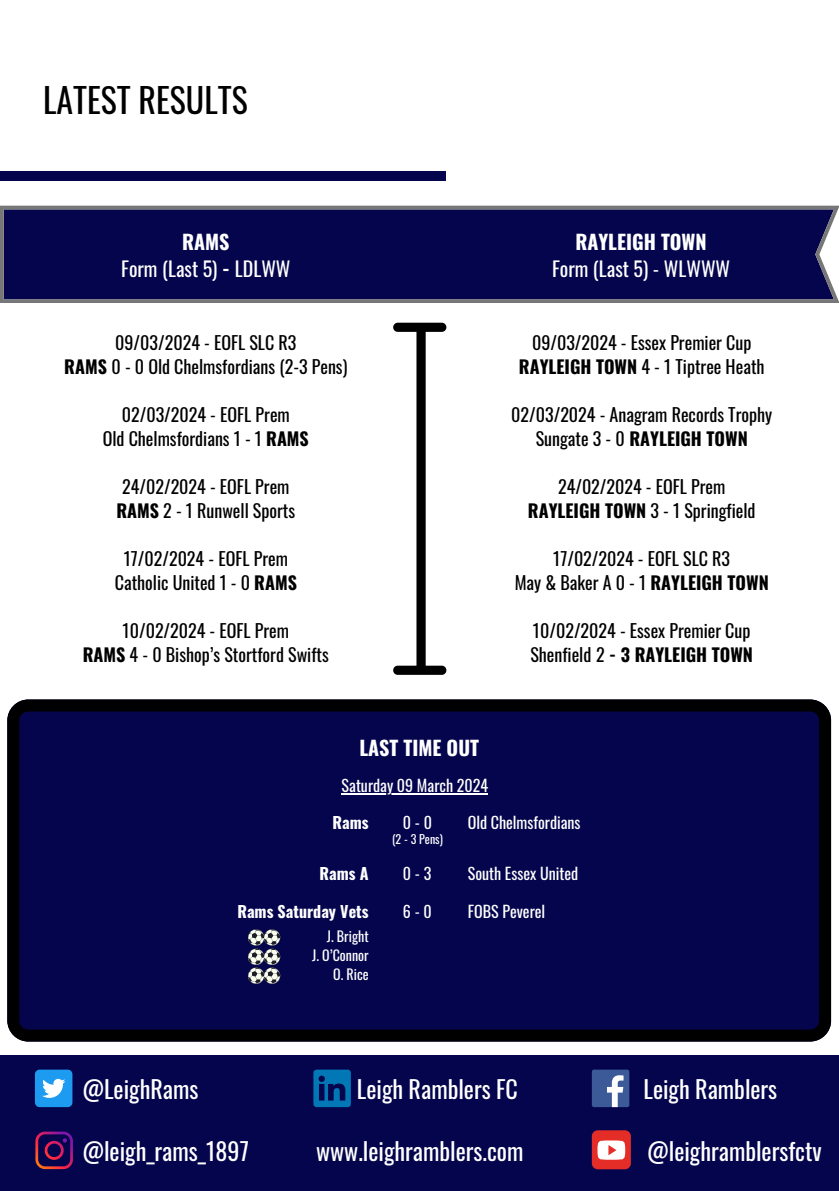
<style>
.page{position:relative;width:839px;height:1191px;background:#fff}
.page>*{position:absolute;margin:0;border:0;box-sizing:border-box;transform-origin:0 0}
.t1{font:33.8px "Oswald";color:#000}
.t2{font:24px "Oswald";color:#fff}
.t3{font:20px/27px "Oswald";color:#fff;text-align:center}
.t4{font:700 20px "Oswald";color:#fff}
.t5{font:18px/24px "Oswald";color:#000;text-align:center}
.t6{font:16px "Oswald";color:#fff}
.t7{font:700 16px "Oswald";color:#fff}
.t8{font:14px/19.2px "Oswald";color:#fff;text-align:right}
.t9{font:12px "Oswald";color:#fff}
.s1{font-weight:700}
</style>
<div class="page">
<div style="left:0;top:171px;width:445px;height:9px;background:#04054d"></div>
<svg style="left:393px;top:323px;width:53px;height:352px"></svg>
<svg style="left:0;top:206px;width:838px;height:97px;background:#101153"></svg>
<svg style="left:7px;top:700px;width:824px;height:342px;background:#040445"></svg>
<div style="left:0;top:1055px;width:838px;height:136px;background:#04054d"></div>
<svg style="left:35px;top:1132px;width:38px;height:37px"></svg>
<div style="left:591px;top:1070px;width:38px;height:37px;background:#3d5a98;border-radius:2px"></div>
<svg style="left:607px;top:1075px;width:16px;height:32px"></svg>
<div style="left:591px;top:1130px;width:39px;height:39px;background:#e52d27;border-radius:6px"></div>
<svg style="left:597px;top:1140px;width:28px;height:20px"></svg>
<div style="left:35px;top:1070px;width:37px;height:37px;background:#1d9bf0;border-radius:5px"></div>
<svg style="left:42px;top:1079px;width:23px;height:19px"></svg>
<svg style="left:313px;top:1070px;width:38px;height:37px"></svg>
<hr style="left:341px;top:793px;width:147px;height:2px;background:#fff">
<svg style="left:248px;top:929px;width:32px;height:55px"></svg>
<h1 class="t1" style="left:43px;top:74px;width:206px">LATEST RESULTS</h1>
<p class="t3" style="left:121px;top:227px;width:171px"><span class="s1">RAMS<br></span>Form (Last 5) <span class="s1">-</span> LDLWW</p>
<p class="t5" style="left:64px;top:330px;width:284px">09/03/2024 - EOFL SLC R3<br><span class="s1">RAMS</span> 0 - 0 Old Chelmsfordians (2-3 Pens)</p>
<p class="t5" style="left:103px;top:402px;width:208px">02/03/2024 - EOFL Prem<br>Old Chelmsfordians 1 - 1 <span class="s1">RAMS</span></p>
<p class="t5" style="left:116px;top:474px;width:180px">24/02/2024 - EOFL Prem<br><span class="s1">RAMS</span> 2 - 1 Runwell Sports</p>
<p class="t5" style="left:115px;top:546px;width:184px">17/02/2024 - EOFL Prem<br>Catholic United 1 - 0 <span class="s1">RAMS</span></p>
<p class="t5" style="left:83px;top:618px;width:247px">10/02/2024 - EOFL Prem<br><span class="s1">RAMS</span> 4 - 0 Bishop’s Stortford Swifts</p>
<p class="t4" style="left:575px;top:226px;width:133px">RAYLEIGH TOWN</p>
<p class="t3" style="left:552px;top:254px;width:180px">Form (Last 5) - WLWWW</p>
<p class="t5" style="left:519px;top:330px;width:247px">09/03/2024 - Essex Premier Cup<br><span class="s1">RAYLEIGH TOWN</span> 4 - 1 Tiptree Heath</p>
<p class="t5" style="left:511px;top:402px;width:262px">02/03/2024 - Anagram Records Trophy<br>Sungate 3 - 0 <span class="s1">RAYLEIGH TOWN</span></p>
<p class="t5" style="left:528px;top:474px;width:229px">24/02/2024 - EOFL Prem<br><span class="s1">RAYLEIGH TOWN</span> 3 - 1 Springfield</p>
<p class="t5" style="left:514px;top:546px;width:255px">17/02/2024 - EOFL SLC R3<br>May &amp; Baker A 0 - 1 <span class="s1">RAYLEIGH TOWN</span></p>
<p class="t5" style="left:530px;top:618px;width:224px;text-align:left">10/02/2024 - Essex Premier Cup<br>Shenfield 2 <span class="s1">- 3 RAYLEIGH TOWN</span></p>
<p class="t4" style="left:359px;top:732px;width:121px">LAST TIME OUT</p>
<p class="t6" style="left:341px;top:773px;width:148px">Saturday 09 March 2024</p>
<p class="t7" style="left:332px;top:810px;width:38px">Rams</p>
<p class="t6" style="left:403px;top:810px;width:31px">0-0</p>
<p class="t6" style="left:468px;top:810px;width:114px">Old Chelmsfordians</p>
<p class="t9" style="left:392px;top:829px;width:52px">(2 - 3 Pens)</p>
<p class="t7" style="left:319px;top:861px;width:50px">Rams A</p>
<p class="t6" style="left:403px;top:861px;width:30px">0-3</p>
<p class="t6" style="left:468px;top:861px;width:112px">South Essex United</p>
<p class="t7" style="left:237px;top:899px;width:133px">Rams Saturday Vets</p>
<p class="t6" style="left:403px;top:899px;width:30px">6-0</p>
<p class="t6" style="left:468px;top:899px;width:79px">FOBS Peverel</p>
<p class="t8" style="left:312px;top:926px;width:58px">J. Bright<br>J. O’Connor<br>O. Rice</p>
<p class="t2" style="left:357px;top:1070px;width:162px">Leigh Ramblers FC</p>
<p class="t2" style="left:82px;top:1070px;width:117px">@LeighRams</p>
<p class="t2" style="left:82px;top:1132px;width:168px">@leigh_rams_1897</p>
<p class="t2" style="left:316px;top:1132px;width:209px">www.leighramblers.com</p>
<p class="t2" style="left:643px;top:1070px;width:135px">Leigh Ramblers</p>
<p class="t2" style="left:647px;top:1132px;width:176px">@leighramblersfctv</p>
</div>
